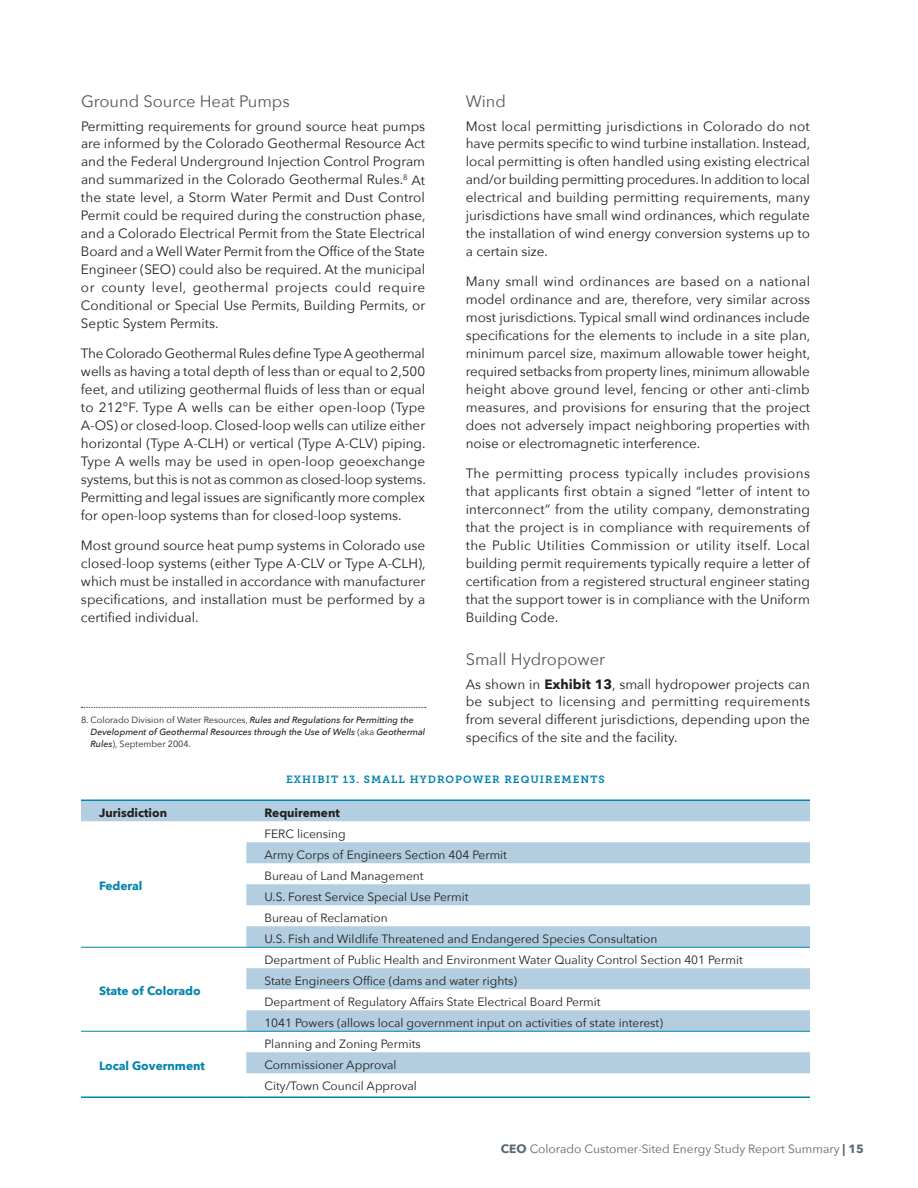
<style>
.page{position:relative;width:918px;height:1188px;background:#fff}
.page>*{position:absolute;margin:0;border:0;box-sizing:border-box;transform-origin:0 0}
.t1{font:16.5px "Avenir Next";color:#57585a}
.t2{font:13.5px/18px "Avenir Next";color:#231f20;text-align:justify}
.t3{font:12px/21px "Avenir Next";color:#231f20}
.t4{font:12px "Avenir Next";color:#5c666f}
.t5{font:700 12px "Avenir Next";color:#0084ad}
.t6{font:700 12px "Avenir Next";color:#231f20}
.t7{font:10.5px "Museo Slab 700";letter-spacing:.1em;color:#0084ad}
.t8{font:italic 500 9px/12px "Avenir Next";color:#231f20}
.s1{font-weight:700}
.s2{font-weight:400;font-style:normal}
</style>
<div class="page">
<svg style="left:81px;top:707px;width:345px;height:1px"></svg>
<svg style="left:81px;top:801px;width:729px;height:272px"></svg>
<hr style="left:81px;top:800px;width:165px;height:1px;background:#0084ad">
<hr style="left:246px;top:800px;width:564px;height:1px;background:#0084ad">
<hr style="left:246px;top:1096px;width:564px;height:2px;background:#0084ad">
<hr style="left:246px;top:947px;width:564px;height:1px;background:#0084ad">
<hr style="left:81px;top:947px;width:165px;height:1px;background:#0084ad">
<hr style="left:81px;top:1031px;width:165px;height:1px;background:#0084ad">
<hr style="left:81px;top:1096px;width:165px;height:2px;background:#0084ad">
<hr style="left:246px;top:1031px;width:564px;height:1px;background:#0084ad">
<p class="t1" style="left:81px;top:91px;width:210px">Ground Source Heat Pumps</p>
<p class="t2" style="left:81px;top:117px;width:346px">Permitting requirements for ground source heat pumps are informed by the Colorado Geothermal Resource Act and the Federal Underground Injection Control Program and summarized in the Colorado Geothermal Rules.<sup>8</sup> At the state level, a Storm Water Permit and Dust Control Permit could be required during the construction phase, and a Colorado Electrical Permit from the State Electrical Board and a Well Water Permit from the Office of the State Engineer (SEO) could also be required. At the municipal or county level, geothermal projects could require Conditional or Special Use Permits, Building Permits, or Septic System Permits.</p>
<p class="t2" style="left:81px;top:345px;width:346px">The Colorado Geothermal Rules define Type A geothermal wells as having a total depth of less than or equal to 2,500 feet, and utilizing geothermal fluids of less than or equal to 212°F. Type A wells can be either open-loop (Type A-OS) or closed-loop. Closed-loop wells can utilize either horizontal (Type A-CLH) or vertical (Type A-CLV) piping.<br>Type A wells may be used in open-loop geoexchange systems, but this is not as common as closed-loop systems.<br>Permitting and legal issues are significantly more complex for open-loop systems than for closed-loop systems.</p>
<p class="t2" style="left:81px;top:537px;width:346px">Most ground source heat pump systems in Colorado use closed-loop systems (either Type A-CLV or Type A-CLH), which must be installed in accordance with manufacturer specifications, and installation must be performed by a certified individual.</p>
<p class="t1" style="left:466px;top:91px;width:42px">Wind</p>
<p class="t2" style="left:466px;top:117px;width:346px">Most local permitting jurisdictions in Colorado do not have permits specific to wind turbine installation. Instead, local permitting is often handled using existing electrical and/or building permitting procedures. In addition to local electrical and building permitting requirements, many jurisdictions have small wind ordinances, which regulate the installation of wind energy conversion systems up to a certain size.</p>
<p class="t2" style="left:466px;top:273px;width:346px">Many small wind ordinances are based on a national model ordinance and are, therefore, very similar across most jurisdictions. Typical small wind ordinances include specifications for the elements to include in a site plan, minimum parcel size, maximum allowable tower height, required setbacks from property lines, minimum allowable height above ground level, fencing or other anti-climb measures, and provisions for ensuring that the project does not adversely impact neighboring properties with noise or electromagnetic interference.</p>
<p class="t2" style="left:466px;top:465px;width:346px">The permitting process typically includes provisions that applicants first obtain a signed “letter of intent to interconnect” from the utility company, demonstrating that the project is in compliance with requirements of the Public Utilities Commission or utility itself. Local building permit requirements typically require a letter of certification from a registered structural engineer stating that the support tower is in compliance with the Uniform Building Code.</p>
<p class="t1" style="left:466px;top:649px;width:141px">Small Hydropower</p>
<p class="t2" style="left:466px;top:675px;width:346px">As shown in <span class="s1">Exhibit 13</span>, small hydropower projects can be subject to licensing and permitting requirements from several different jurisdictions, depending upon the specifics of the site and the facility.</p>
<p class="t8" style="left:91px;top:714px;width:336px;text-indent:-10px"><span class="s2">8. Colorado Division of Water Resources,</span> Rules and Regulations for Permitting the<br>Development of Geothermal Resources through the Use of Wells <span class="s2">(aka</span> Geothermal<br>Rules<span class="s2">), September 2004.</span></p>
<p class="t7" style="left:286px;top:773px;width:320px">EXHIBIT 13. SMALL HYDROPOWER REQUIREMENTS</p>
<p class="t6" style="left:99px;top:805px;width:70px">Jurisdiction</p>
<p class="t6" style="left:264px;top:805px;width:77px">Requirement</p>
<p class="t5" style="left:99px;top:879px;width:45px">Federal</p>
<p class="t5" style="left:99px;top:984px;width:103px">State of Colorado</p>
<p class="t5" style="left:99px;top:1059px;width:108px">Local Government</p>
<p class="t3" style="left:264px;top:823px;width:394px">FERC licensing<br>Army Corps of Engineers Section 404 Permit<br>Bureau of Land Management<br>U.S. Forest Service Special Use Permit<br>Bureau of Reclamation<br>U.S. Fish and Wildlife Threatened and Endangered Species Consultation</p>
<p class="t3" style="left:264px;top:949px;width:480px">Department of Public Health and Environment Water Quality Control Section 401 Permit State Engineers Office (dams and water rights)<br>Department of Regulatory Affairs State Electrical Board Permit<br>1041 Powers (allows local government input on activities of state interest)</p>
<p class="t3" style="left:264px;top:1033px;width:158px">Planning and Zoning Permits<br>Commissioner Approval<br>City/Town Council Approval</p>
<p class="t4" style="left:501px;top:1142px;width:365px"><span class="s1">CEO</span> Colorado Customer-Sited Energy Study Report Summary <span class="s1">| 15</span></p>
</div>
